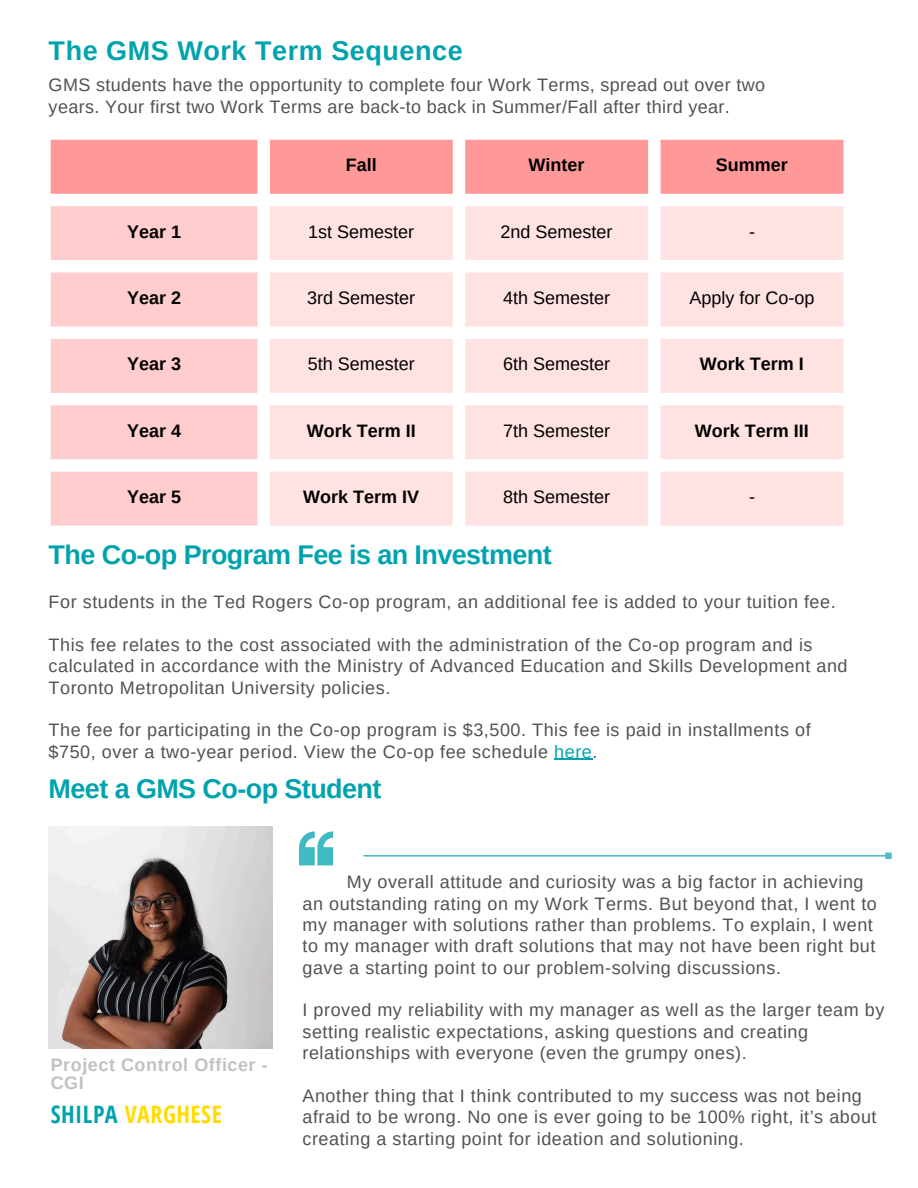
<style>
.page{position:relative;width:918px;height:1188px;background:#fff}
.page>*{position:absolute;margin:0;border:0;box-sizing:border-box;transform-origin:0 0}
.t1{font:700 27px "Arimo";letter-spacing:-.02em;color:#00a3ad}
.t2{font:700 27px "Arimo";letter-spacing:.02em;color:#00a3ad}
.t3{font:700 24px "Open Sans Condensed";letter-spacing:.02em;color:#ffdc00}
.t4{font:18px/21.3px "Arimo";letter-spacing:.03em;color:#515254}
.t5{font:18px "Arimo";color:#000}
.t6{font:700 18px "Arimo";color:#000}
.t7{font:700 18px/18px "Arimo";letter-spacing:.03em;color:#bfc2c4}
.s1{color:#01a3ae}
</style>
<div class="page">
<div style="left:51px;top:140px;width:793px;height:54px;background:#f99"></div>
<svg style="left:51px;top:206px;width:206px;height:320px;fill:#ffcdcd"></svg>
<svg style="left:270px;top:206px;width:574px;height:320px;fill:#ffe3e3"></svg>
<img style="left:49px;top:827px;width:224px;height:221px">
<svg style="left:299px;top:831px;width:34px;height:34px"></svg>
<svg style="left:363px;top:853px;width:529px;height:6px"></svg>
<hr style="left:554px;top:759px;width:38px;height:1px;background:#01a3ae">
<p class="t2" style="left:49px;top:35px;width:416px">The GMS Work Term Sequence</p>
<h1 class="t4" style="left:49px;top:74px;width:718px">GMS students have the opportunity to complete four Work Terms, spread out over two years. Your first two Work Terms are back-to back in Summer/Fall after third year.</h1>
<h1 class="t6" style="left:346px;top:155px;width:32px">Fall</h1>
<p class="t6" style="left:529px;top:155px;width:57px">Winter</p>
<p class="t6" style="left:716px;top:155px;width:73px">Summer</p>
<p class="t6" style="left:127px;top:221px;width:55px">Year 1</p>
<p class="t5" style="left:308px;top:221px;width:107px">1st Semester</p>
<p class="t5" style="left:501px;top:221px;width:113px">2nd Semester</p>
<p class="t5" style="left:749px;top:221px;width:7px">-</p>
<p class="t6" style="left:127px;top:288px;width:55px">Year 2</p>
<p class="t5" style="left:307px;top:288px;width:109px">3rd Semester</p>
<p class="t5" style="left:503px;top:288px;width:108px">4th Semester</p>
<p class="t5" style="left:689px;top:288px;width:126px">Apply for Co-op</p>
<p class="t6" style="left:127px;top:354px;width:55px">Year 3</p>
<p class="t5" style="left:308px;top:354px;width:108px">5th Semester</p>
<p class="t5" style="left:503px;top:354px;width:108px">6th Semester</p>
<p class="t6" style="left:700px;top:354px;width:105px">Work Term I</p>
<p class="t6" style="left:127px;top:420px;width:55px">Year 4</p>
<p class="t6" style="left:307px;top:420px;width:110px">Work Term II</p>
<p class="t5" style="left:503px;top:420px;width:108px">7th Semester</p>
<p class="t6" style="left:695px;top:420px;width:115px">Work Term III</p>
<p class="t6" style="left:127px;top:487px;width:55px">Year 5</p>
<p class="t6" style="left:303px;top:487px;width:117px">Work Term IV</p>
<p class="t5" style="left:503px;top:487px;width:108px">8th Semester</p>
<p class="t5" style="left:749px;top:487px;width:7px">-</p>
<p class="t1" style="left:49px;top:539px;width:505px">The Co-op Program Fee is an Investment</p>
<p class="t4" style="left:49px;top:591px;width:789px">For students in the Ted Rogers Co-op program, an additional fee is added to your tuition fee.</p>
<h1 class="t4" style="left:49px;top:634px;width:801px">This fee relates to the cost associated with the administration of the Co-op program and is calculated in accordance with the Ministry of Advanced Education and Skills Development and<br>Toronto Metropolitan University policies.</h1>
<p class="t4" style="left:49px;top:719px;width:764px">The fee for participating in the Co-op program is $3,500. This fee is paid in installments of $750, over a two-year period. View the Co-op fee schedule <span class="s1">here</span>.</p>
<p class="t1" style="left:49px;top:773px;width:334px">Meet a GMS Co-op Student</p>
<p class="t7" style="left:51px;top:1056px;width:218px">Project Control Officer -<br>CGI</p>
<p class="t3" style="left:51px;top:1098px;width:173px"><span class="s1">SHILPA</span> VARGHESE</p>
<h3 class="t4" style="left:303px;top:871px;width:576px;text-indent:44px">My overall attitude and curiosity was a big factor in achieving an outstanding rating on my Work Terms. But beyond that, I went to my manager with solutions rather than problems. To explain, I went to my manager with draft solutions that may not have been right but gave a starting point to our problem-solving discussions.</h3>
<h2 class="t4" style="left:303px;top:1000px;width:583px">I proved my reliability with my manager as well as the larger team by setting realistic expectations, asking questions and creating relationships with everyone (even the grumpy ones).</h2>
<p class="t4" style="left:303px;top:1085px;width:576px">Another thing that I think contributed to my success was not being afraid to be wrong. No one is ever going to be 100% right, it’s about creating a starting point for ideation and solutioning.</p>
</div>
